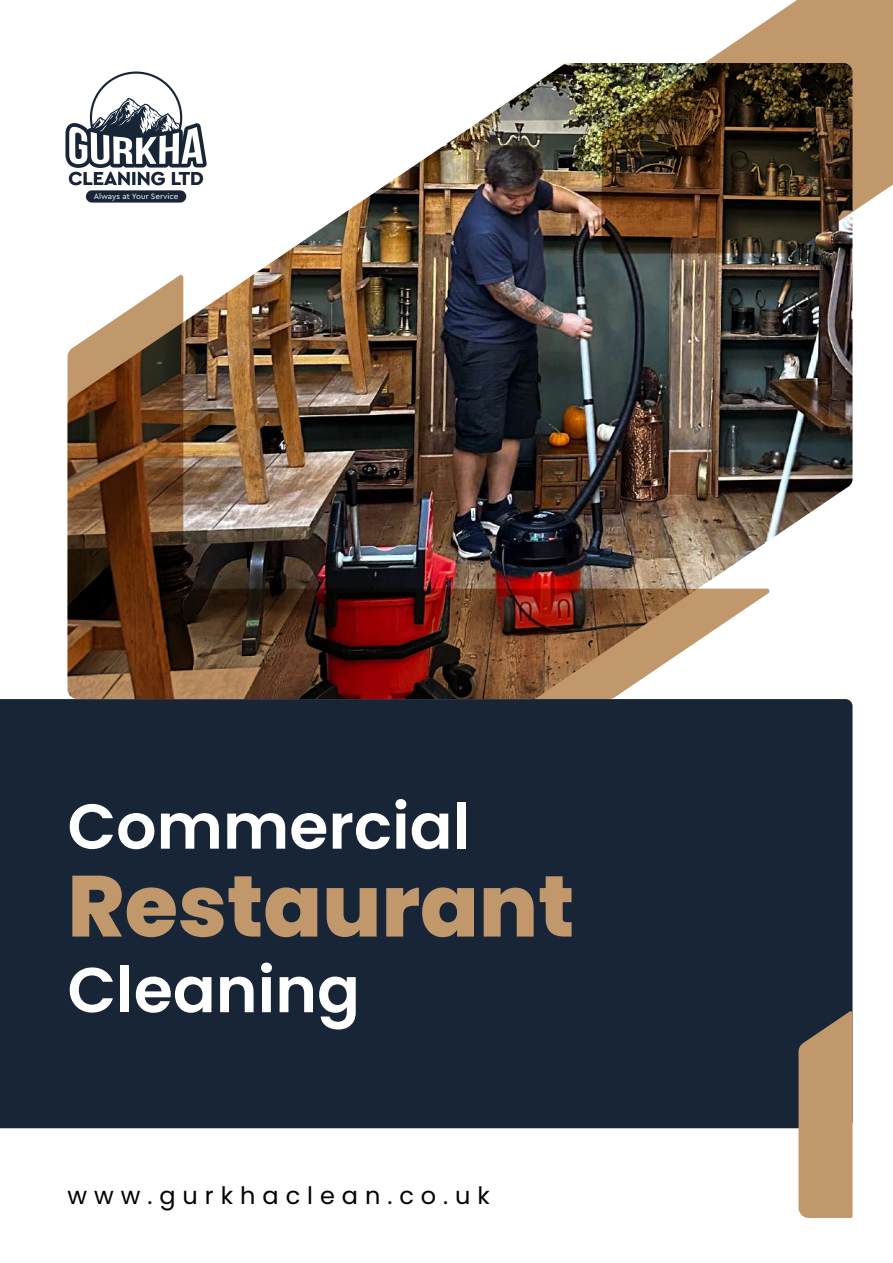
<style>
.page{position:relative;width:893px;height:1263px;background:#fff}
.page>*{position:absolute;margin:0;border:0;box-sizing:border-box;transform-origin:0 0}
.t1{font:800 86.4px "Poppins";color:#c1986c}
.t2{font:600 63.3px "Poppins";color:#fff}
.t3{font:24px "Poppins";letter-spacing:.29em;color:#000}
.t4{font:700 19.65px "Cera Pro";color:#172537}
.t5{font:8.1px "Cera Pro";color:#fff}
</style>
<div class="page">
<div style="left:0;top:699px;width:852px;height:429px;background:#172537"></div>
<img style="left:85px;top:63px;width:767px;height:530px">
<img style="left:602px;top:0;width:291px;height:253px">
<svg style="left:798px;top:1011px;width:54px;height:207px;background:#b18e68"></svg>
<img style="left:68px;top:275px;width:701px;height:424px">
<div style="left:86px;top:190px;width:100px;height:13px;background:#172537;border-radius:6px"></div>
<svg style="left:65px;top:98px;width:142px;height:70px"></svg>
<p class="t4" style="left:68px;top:165px;width:137px">CLEANING LTD</p>
<p class="t5" style="left:94px;top:191px;width:86px">Always at Your Service</p>
<h2 class="t2" style="left:68px;top:790px;width:404px">Commercial</h2>
<h1 class="t1" style="left:68px;top:856px;width:508px">Restaurant</h1>
<h2 class="t2" style="left:68px;top:953px;width:294px">Cleaning</h2>
<p class="t3" style="left:68px;top:1181px;width:424px">www.gurkhaclean.co.uk</p>
</div>
